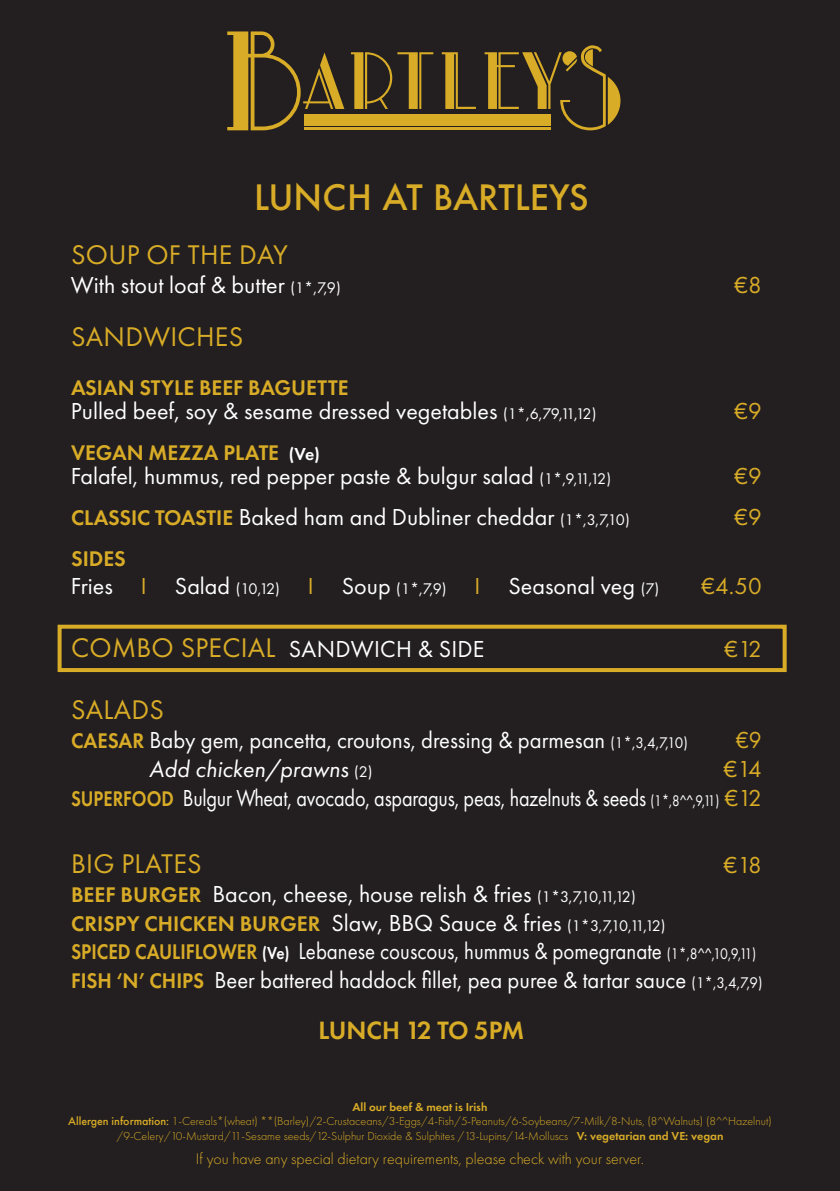
<style>
.page{position:relative;width:840px;height:1191px;background:#fff}
.page>*{position:absolute;margin:0;border:0;box-sizing:border-box;transform-origin:0 0}
.t1{font:500 34px "Futura";color:#d9ac27}
.t2{font:28px "Futura PT";letter-spacing:.01em;color:#d9ac27}
.t3{font:600 26px "Futura PT";letter-spacing:-.015em;color:#d9ac27}
.t4{font:24px "Futura PT";color:#fff}
.t5{font:24px/28.8px "Futura PT";color:#fff;scale:.87 1}
.t6{font:24px/28.8px "Futura PT";color:#fff;text-align:right;scale:.84 1}
.t7{font:24px "Futura PT";color:#fff;scale:.94 1}
.t8{font:italic 24px "Futura PT";color:#fff}
.t9{font:24px "Futura PT";color:#d9ac27}
.t10{font:24px "Futura PT";color:#d9ac27;scale:.94 1}
.t11{font:600 22px "Futura PT";color:#d9ac27}
.t12{font:300 16px "Futura PT";color:#d9ac27}
.t13{font:300 12px/14.4px "Futura PT";color:#d9ac27;text-align:center}
.s1{font-size:16px}
.s2{font-size:18px;color:#fff}
.s3{font-weight:600;font-size:22px;color:#d9ac27}
.s4{color:#d9ac27}
.s5{font-size:28px;color:#d9ac27}
.s6{font-style:normal;font-size:16px}
.s7{font-weight:400;font-size:24px;color:#fff}
.s8{font-weight:400;font-size:16px;color:#fff}
.s9{font-weight:600;font-size:18px}
.s10{font-weight:600}
.s11{font-weight:500}
</style>
<div class="page">
<div style="left:0;top:0;width:839px;height:1191px;background:#231f20"></div>
<div style="left:58px;top:624px;width:728px;height:48px;border:4px solid #d9ac27"></div>
<svg style="left:351px;top:52px;width:82px;height:57px"></svg>
<svg style="left:227px;top:31px;width:117px;height:99px"></svg>
<svg style="left:484px;top:45px;width:136px;height:85px"></svg>
<div style="left:304px;top:114px;width:246px;height:12px;background:#d9ac27"></div>
<hr style="left:304px;top:127px;width:246px;height:3px;background:#d9ac27">
<svg style="left:441px;top:52px;width:34px;height:57px"></svg>
<h1 class="t1" style="left:254px;top:179px;width:336px">LUNCH AT BARTLEYS</h1>
<p class="t2" style="left:71px;top:243px;width:218px">SOUP OF THE DAY</p>
<p class="t4" style="left:71px;top:274px;width:271px">With stout loaf &amp; butter <span class="s1">(1*,7,9)</span></p>
<p class="t9" style="left:734px;top:274px;width:29px">€8</p>
<p class="t2" style="left:71px;top:325px;width:173px">SANDWICHES</p>
<p class="t11" style="left:71px;top:379px;width:279px">ASIAN STYLE BEEF BAGUETTE</p>
<p class="t4" style="left:71px;top:401px;width:526px">Pulled beef, soy &amp; sesame dressed vegetables <span class="s1">(1*,6,79,11,12)</span></p>
<p class="t9" style="left:734px;top:401px;width:29px">€9</p>
<p class="t11" style="left:71px;top:443px;width:250px">VEGAN MEZZA PLATE <span class="s2">(Ve)</span></p>
<p class="t4" style="left:71px;top:466px;width:541px">Falafel, hummus, red pepper paste &amp; bulgur salad <span class="s1">(1*,9,11,12)</span></p>
<p class="t9" style="left:734px;top:466px;width:29px">€9</p>
<p class="t4" style="left:71px;top:506px;width:560px"><span class="s3">CLASSIC TOASTIE</span> Baked ham and Dubliner cheddar <span class="s1">(1*,3,7,10)</span></p>
<p class="t9" style="left:734px;top:506px;width:29px">€9</p>
<p class="t11" style="left:71px;top:549px;width:56px">SIDES</p>
<p class="t4" style="left:71px;top:576px;width:589px">Fries <span class="s4">I</span> Salad <span class="s1">(10,12)</span> <span class="s4">I</span> Soup <span class="s1">(1*,7,9)</span> <span class="s4">I</span> Seasonal veg <span class="s1">(7)</span></p>
<p class="t9" style="left:701px;top:576px;width:61px">€4.50</p>
<p class="t4" style="left:71px;top:638px;width:415px"><span class="s5">COMBO SPECIAL</span> SANDWICH &amp; SIDE</p>
<p class="t9" style="left:724px;top:638px;width:39px">€12</p>
<p class="t2" style="left:71px;top:698px;width:94px">SALADS</p>
<p class="t7" style="left:71px;top:730px;width:657px"><span class="s3">CAESAR</span> Baby gem, pancetta, croutons, dressing &amp; parmesan <span class="s1">(1*,3,4,7,10)</span></p>
<p class="t10" style="left:735px;top:730px;width:29px">€9</p>
<p class="t8" style="left:149px;top:758px;width:225px">Add chicken/prawns <span class="s6">(2)</span></p>
<p class="t6" style="left:71px;top:756px;width:823px"><span class="s4">€14<br></span><span class="s3">SUPERFOOD</span> Bulgur Wheat, avocado, asparagus, peas, hazelnuts &amp; seeds <span class="s1">(1*,8^^,9,11)</span> <span class="s4">€12</span></p>
<p class="t2" style="left:71px;top:851px;width:132px">BIG PLATES</p>
<p class="t9" style="left:723px;top:854px;width:39px">€18</p>
<p class="t4" style="left:71px;top:883px;width:566px"><span class="s3">BEEF BURGER</span> Bacon, cheese, house relish &amp; fries <span class="s1">(1*3,7,10,11,12)</span></p>
<p class="t11" style="left:71px;top:914px;width:595px">CRISPY CHICKEN BURGER <span class="s7">Slaw, BBQ Sauce &amp; fries</span> <span class="s8">(1*3,7,10,11,12)</span></p>
<p class="t5" style="left:71px;top:938px;width:795px"><span class="s3">SPICED CAULIFLOWER</span> <span class="s9">(Ve)</span> Lebanese couscous, hummus &amp; pomegranate <span class="s1">(1*,8^^,10,9,11)<br></span><span class="s3">FISH ‘N’ CHIPS</span> Beer battered haddock fillet, pea puree &amp; tartar sauce <span class="s1">(1*,3,4,7,9)</span></p>
<p class="t3" style="left:318px;top:1019px;width:207px">LUNCH 12 TO 5PM</p>
<p class="t13" style="left:68px;top:1100px;width:704px"><span class="s10">All our beef &amp; meat is Irish<br></span><span class="s11">Allergen information:</span> 1-Cereals*(wheat) **(Barley)/2-Crustaceans/3-Eggs/4-Fish/5-Peanuts/6-Soybeans/7-Milk/8-Nuts, (8^Walnuts) (8^^Hazelnut) /9-Celery/10-Mustard/11-Sesame seeds/12-Sulphur Dioxide &amp; Sulphites /13-Lupins/14-Molluscs <span class="s10">V: vegetarian and VE: vegan</span></p>
<p class="t12" style="left:196px;top:1152px;width:449px">If you have any special dietary requirements, please check with your server.</p>
</div>
